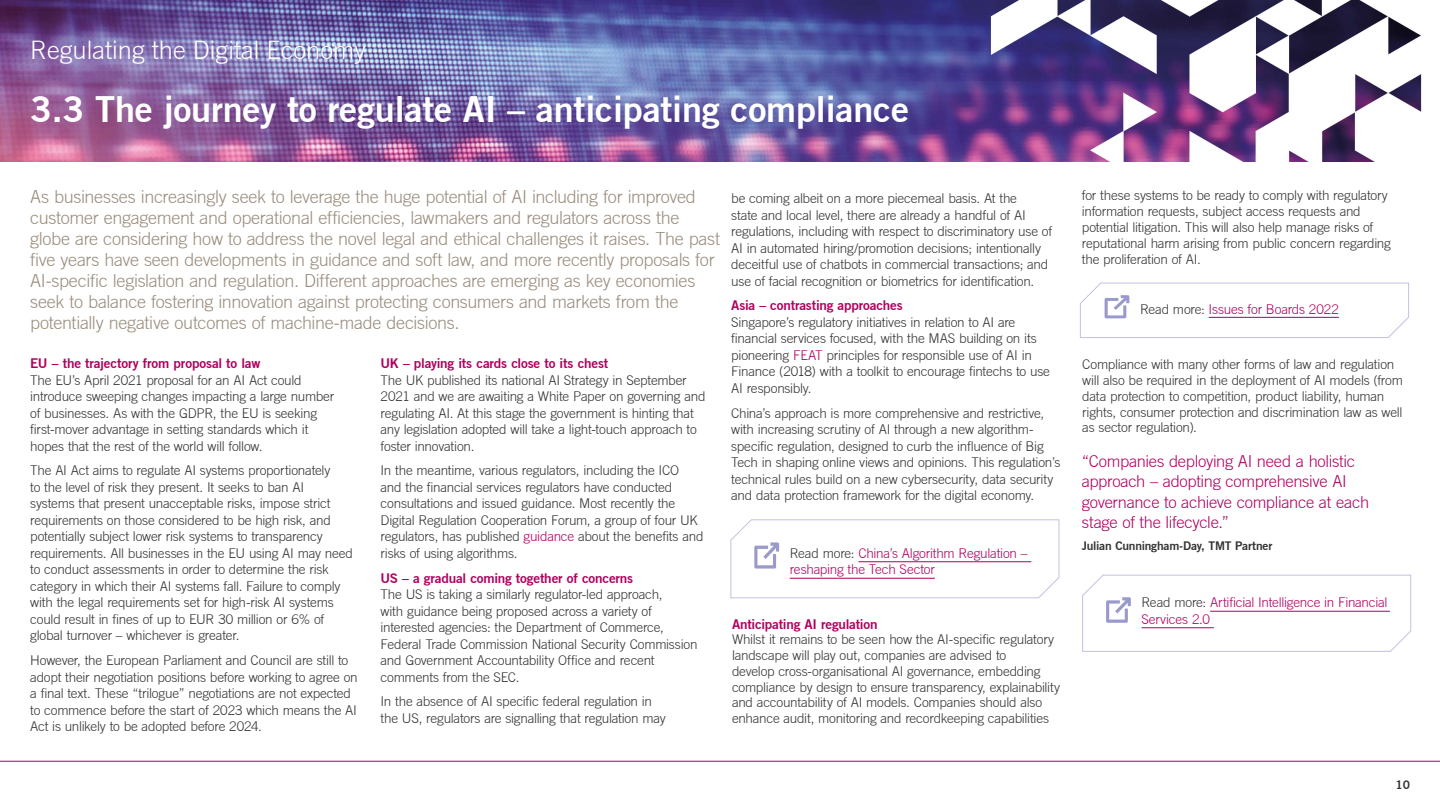
<style>
.page{position:relative;width:1440px;height:810px;background:#fff}
.page>*{position:absolute;margin:0;border:0;box-sizing:border-box;transform-origin:0 0}
.t1{font:700 36px "Trade Gothic No.2";letter-spacing:-.005em;color:#fff}
.t2{font:300 25.5px "Trade Gothic";color:#fff}
.t3{font:300 18px/21px "Trade Gothic";letter-spacing:-.02em;color:#9a8c7d}
.t4{font:300 16.5px/20.2px "Trade Gothic";letter-spacing:-.02em;color:#af005f}
.t5{font:300 13.5px/16.5px "Trade Gothic";letter-spacing:-.015em;color:#333}
.t6{font:700 13.5px "Trade Gothic No.2";letter-spacing:-.015em;color:#af005f}
.t7{font:300 13.5px/16.5px "Trade Gothic";letter-spacing:-.015em;color:#af005f}
.t8{font:700 12px "Trade Gothic No.2";letter-spacing:-.02em;color:#333}
.s1{color:#af005f}
.s2{color:#333}
</style>
<div class="page">
<svg style="left:730px;top:519px;width:330px;height:80px"></svg>
<svg style="left:1080px;top:282px;width:329px;height:56px"></svg>
<svg style="left:1082px;top:574px;width:329px;height:78px"></svg>
<img style="left:0;top:0;width:986px;height:162px">
<img style="left:986px;top:0;width:436px;height:162px">
<hr style="left:0;top:761px;width:1440px;height:1px;background:#af005f">
<h2 class="t2" style="left:30px;top:35px;width:337px">Regulating the Digital Economy</h2>
<h1 class="t1" style="left:30px;top:87px;width:881px">3.3 The journey to regulate AI – anticipating compliance</h1>
<p class="t3" style="left:30px;top:186px;width:691px">As businesses increasingly seek to leverage the huge potential of AI including for improved customer engagement and operational efficiencies, lawmakers and regulators across the globe are considering how to address the novel legal and ethical challenges it raises. The past five years have seen developments in guidance and soft law, and more recently proposals for AI-specific legislation and regulation. Different approaches are emerging as key economies seek to balance fostering innovation against protecting consumers and markets from the potentially negative outcomes of machine-made decisions.</p>
<p class="t6" style="left:30px;top:355px;width:232px">EU – the trajectory from proposal to law</p>
<p class="t5" style="left:30px;top:372px;width:306px">The EU’s April 2021 proposal for an AI Act could introduce sweeping changes impacting a large number of businesses. As with the GDPR, the EU is seeking first-mover advantage in setting standards which it hopes that the rest of the world will follow.</p>
<p class="t5" style="left:30px;top:462px;width:324px">The AI Act aims to regulate AI systems proportionately<br>to the level of risk they present. It seeks to ban AI<br>systems that present unacceptable risks, impose strict requirements on those considered to be high risk, and potentially subject lower risk systems to transparency requirements. All businesses in the EU using AI may need to conduct assessments in order to determine the risk category in which their AI systems fall. Failure to comply with the legal requirements set for high-risk AI systems could result in fines of up to EUR 30 million or 6% of global turnover – whichever is greater.</p>
<p class="t5" style="left:30px;top:652px;width:329px">However, the European Parliament and Council are still to adopt their negotiation positions before working to agree on a final text. These “trilogue” negotiations are not expected to commence before the start of 2023 which means the AI Act is unlikely to be adopted before 2024.</p>
<p class="t6" style="left:381px;top:355px;width:229px">UK – playing its cards close to its chest</p>
<p class="t5" style="left:381px;top:372px;width:326px">The UK published its national AI Strategy in September 2021 and we are awaiting a White Paper on governing and regulating AI. At this stage the government is hinting that any legislation adopted will take a light-touch approach to foster innovation.</p>
<p class="t5" style="left:381px;top:462px;width:324px">In the meantime, various regulators, including the ICO and the financial services regulators have conducted consultations and issued guidance. Most recently the Digital Regulation Cooperation Forum, a group of four UK regulators, has published <span class="s1">guidance</span> about the benefits and risks of using algorithms.</p>
<p class="t6" style="left:381px;top:570px;width:254px">US – a gradual coming together of concerns</p>
<p class="t5" style="left:381px;top:586px;width:318px">The US is taking a similarly regulator-led approach,<br>with guidance being proposed across a variety of interested agencies: the Department of Commerce, Federal Trade Commission National Security Commission and Government Accountability Office and recent comments from the SEC.</p>
<p class="t5" style="left:381px;top:693px;width:287px">In the absence of AI specific federal regulation in the US, regulators are signalling that regulation may</p>
<p class="t5" style="left:731px;top:190px;width:323px">be coming albeit on a more piecemeal basis. At the<br>state and local level, there are already a handful of AI regulations, including with respect to discriminatory use of AI in automated hiring/promotion decisions; intentionally deceitful use of chatbots in commercial transactions; and use of facial recognition or biometrics for identification.</p>
<p class="t6" style="left:731px;top:297px;width:173px">Asia – contrasting approaches</p>
<p class="t5" style="left:731px;top:314px;width:320px">Singapore’s regulatory initiatives in relation to AI are financial services focused, with the MAS building on its pioneering <span class="s1">FEAT</span> principles for responsible use of AI in Finance (2018) with a toolkit to encourage fintechs to use AI responsibly.</p>
<p class="t5" style="left:731px;top:404px;width:331px">China’s approach is more comprehensive and restrictive, with increasing scrutiny of AI through a new algorithm&shy;specific regulation, designed to curb the influence of Big Tech in shaping online views and opinions. This regulation’s technical rules build on a new cybersecurity, data security and data protection framework for the digital economy.</p>
<p class="t7" style="left:790px;top:545px;width:239px"><span class="s2">Read more:</span> China’s Algorithm Regulation – reshaping the Tech Sector</p>
<p class="t6" style="left:732px;top:615px;width:147px">Anticipating AI regulation</p>
<p class="t5" style="left:732px;top:632px;width:330px;line-height:15.8px">Whilst it remains to be seen how the AI-specific regulatory landscape will play out, companies are advised to<br>develop cross-organisational AI governance, embedding compliance by design to ensure transparency, explainability and accountability of AI models. Companies should also enhance audit, monitoring and recordkeeping capabilities</p>
<p class="t5" style="left:1082px;top:187px;width:311px;line-height:16px">for these systems to be ready to comply with regulatory information requests, subject access requests and potential litigation. This will also help manage risks of reputational harm arising from public concern regarding the proliferation of AI.</p>
<p class="t7" style="left:1140px;top:300px;width:200px"><span class="s2">Read more:</span> Issues for Boards 2022</p>
<p class="t5" style="left:1082px;top:356px;width:322px;line-height:15.8px">Compliance with many other forms of law and regulation will also be required in the deployment of AI models (from data protection to competition, product liability, human rights, consumer protection and discrimination law as well as sector regulation).</p>
<p class="t4" style="left:1082px;top:451px;width:289px">“Companies deploying AI need a holistic approach – adopting comprehensive AI governance to achieve compliance at each stage of the lifecycle.”</p>
<p class="t8" style="left:1082px;top:538px;width:192px">Julian Cunningham-Day, TMT Partner</p>
<p class="t7" style="left:1142px;top:594px;width:248px"><span class="s2">Read more:</span> Artificial Intelligence in Financial<br>Services 2.0</p>
<p class="t8" style="left:1395px;top:778px;width:16px">10</p>
</div>
